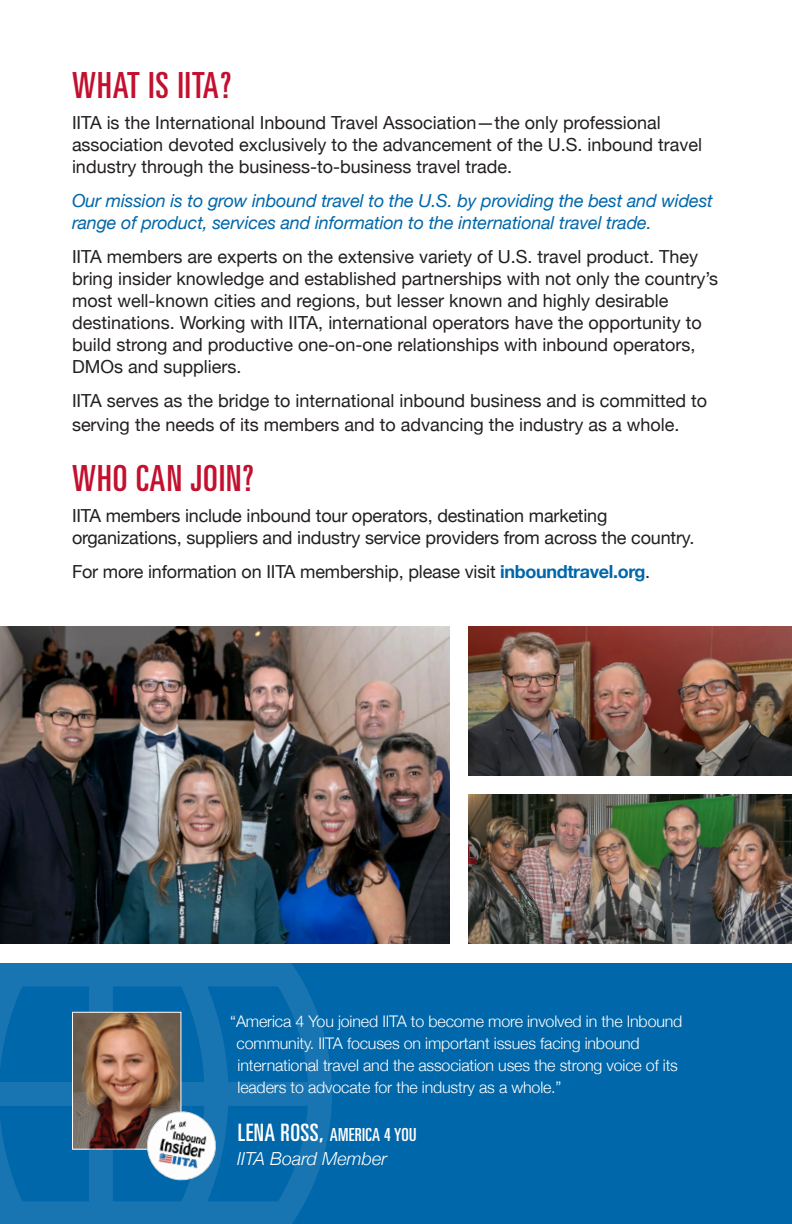
<style>
.page{position:relative;width:792px;height:1224px;background:#fff}
.page>*{position:absolute;margin:0;border:0;box-sizing:border-box;transform-origin:0 0}
.t1{font:ultra-condensed 36px "Univers LT Std";letter-spacing:.03em;color:#c3102f}
.t2{font:18px/22px "Helvetica Neue";color:#231f20}
.t3{font:italic 18px/22px "Helvetica Neue";letter-spacing:-.01em;color:#0067aa}
.t4{font:ultra-condensed 18px "Univers LT Std";letter-spacing:.02em;color:#fff}
.t5{font:italic 300 18px "Helvetica Neue";color:#fff}
.t6{font:300 16px/22px "Helvetica Neue";letter-spacing:-.01em;color:#fff}
.s1{font-weight:700;color:#0067aa}
.s2{font-size:24px}
</style>
<div class="page">
<div style="left:0;top:963px;width:792px;height:261px;background:#0067aa"></div>
<svg style="left:0;top:943px;width:332px;height:281px"></svg>
<img style="left:0;top:626px;width:450px;height:317px">
<img style="left:468px;top:794px;width:324px;height:149px">
<img style="left:468px;top:626px;width:324px;height:149px">
<img style="left:74px;top:1014px;width:105px;height:134px">
<div style="left:72px;top:1012px;width:109px;height:138px;border:1px solid #fff"></div>
<svg style="left:144px;top:1108px;width:75px;height:75px"></svg>
<p class="t1" style="left:72px;top:65px;width:161px">WHAT IS IITA?</p>
<p class="t2" style="left:72px;top:113px;width:632px">IITA is the International Inbound Travel Association—the only professional association devoted exclusively to the advancement of the U.S. inbound travel industry through the business-to-business travel trade.</p>
<p class="t3" style="left:72px;top:191px;width:642px">Our mission is to grow inbound travel to the U.S. by providing the best and widest range of product, services and information to the international travel trade.</p>
<p class="t2" style="left:72px;top:246px;width:648px">IITA members are experts on the extensive variety of U.S. travel product. They bring insider knowledge and established partnerships with not only the country’s most well-known cities and regions, but lesser known and highly desirable destinations. Working with IITA, international operators have the opportunity to build strong and productive one-on-one relationships with inbound operators, DMOs and suppliers.</p>
<p class="t2" style="left:72px;top:389px;width:637px;line-height:24px">IITA serves as the bridge to international inbound business and is committed to serving the needs of its members and to advancing the industry as a whole.</p>
<p class="t1" style="left:72px;top:457px;width:183px">WHO CAN JOIN?</p>
<p class="t2" style="left:72px;top:505px;width:624px">IITA members include inbound tour operators, destination marketing organizations, suppliers and industry service providers from across the country.</p>
<p class="t2" style="left:72px;top:561px;width:580px">For more information on IITA membership, please visit <span class="s1">inboundtravel.org</span>.</p>
<p class="t6" style="left:237px;top:1009px;width:447px;text-indent:-6px">“America 4 You joined IITA to become more involved in the Inbound community. IITA focuses on important issues facing inbound international travel and the association uses the strong voice of its leaders to advocate for the industry as a whole.”</p>
<p class="t4" style="left:238px;top:1125px;width:180px"><span class="s2">LENA ROSS,</span> AMERICA 4 YOU</p>
<p class="t5" style="left:237px;top:1145px;width:152px">IITA Board Member</p>
</div>
